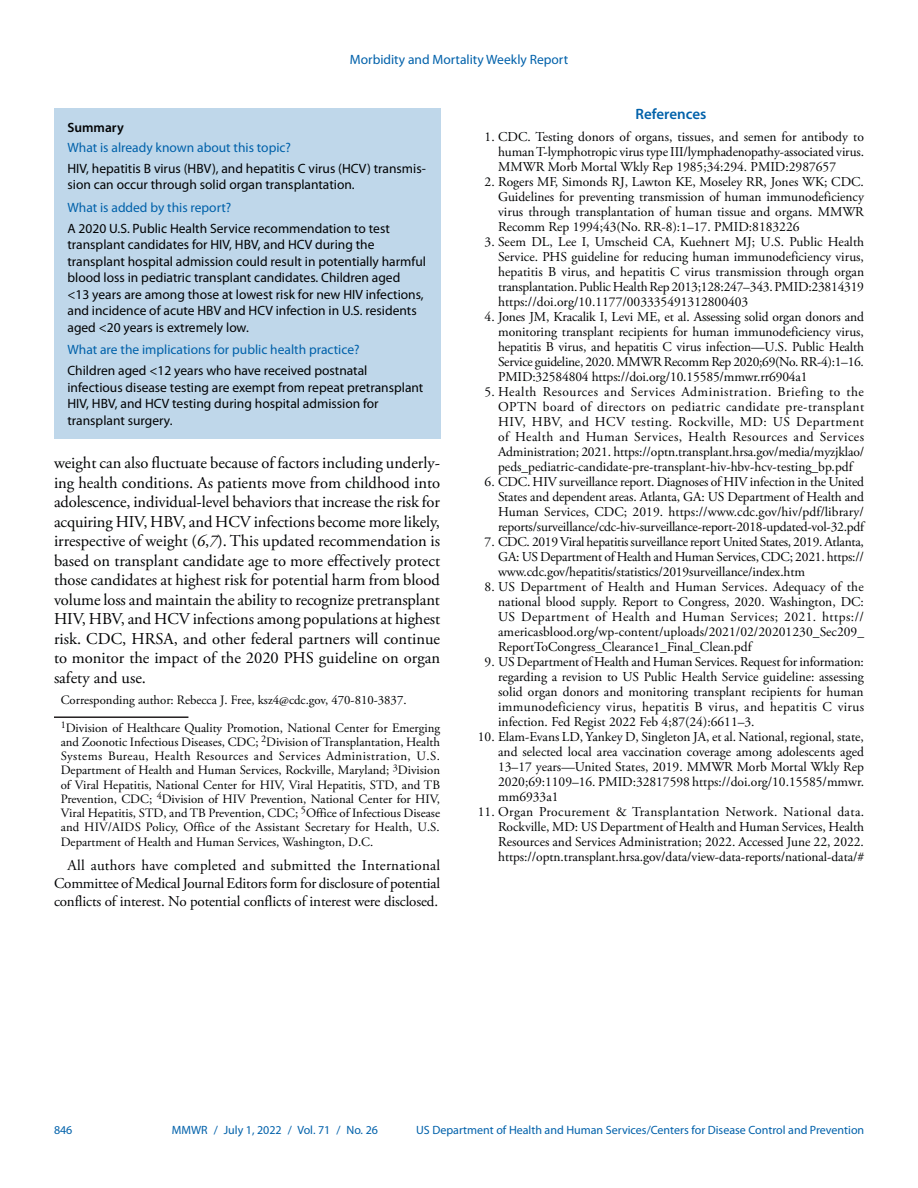
<style>
.page{position:relative;width:918px;height:1188px;background:#fff}
.page>*{position:absolute;margin:0;border:0;box-sizing:border-box;transform-origin:0 0}
.Paragraph{font:16.5px/19.5px "Adobe Garamond Pro";color:#010203;text-align:justify}
.Conflict_of_Interest{font:15px/18px "Adobe Garamond Pro";letter-spacing:-.01em;color:#010203;text-align:justify}
.Ref_Title{font:600 15px "Myriad Pro";color:#0061aa}
.Reference_10{font:13.5px/15px "Adobe Garamond Pro";color:#010203;text-align:justify}
.Summary_Box_Text{font:13.5px/16.5px "Myriad Pro";color:#010203}
.Summary_Box_Heading{font:13.5px "Myriad Pro";color:#0061aa}
.Summary_Box_Ttile{font:600 13.5px "Myriad Pro";color:#010203}
.Author_Affiliations{font:12.75px/14.2px "Adobe Garamond Pro";color:#010203;text-align:justify}
.Corresponding_Author{font:12.75px "Adobe Garamond Pro";color:#010203}
.t1{font:12px "Myriad Pro";color:#0061aa}
.s1{font-style:italic}
</style>
<div class="page">
<div style="left:54px;top:108px;width:386px;height:330px;background:#bfd7ea"></div>
<hr style="left:54px;top:716px;width:134px;height:2px;background:#231f20">
<p class="Summary_Box_Heading" style="left:350px;top:52px;width:220px">Morbidity and Mortality Weekly Report</p>
<h1 class="Summary_Box_Ttile" style="left:68px;top:120px;width:58px">Summary</h1>
<h1 class="Summary_Box_Heading" style="left:68px;top:140px;width:225px">What is already known about this topic?</h1>
<p class="Summary_Box_Text" style="left:68px;top:160px;width:360px">HIV, hepatitis B virus (HBV), and hepatitis C virus (HCV) transmis&shy;sion can occur through solid organ transplantation.</p>
<h1 class="Summary_Box_Heading" style="left:68px;top:200px;width:165px">What is added by this report?</h1>
<p class="Summary_Box_Text" style="left:68px;top:220px;width:360px">A 2020 U.S. Public Health Service recommendation to test transplant candidates for HIV, HBV, and HCV during the transplant hospital admission could result in potentially harmful blood loss in pediatric transplant candidates. Children aged<br>&lt;13 years are among those at lowest risk for new HIV infections, and incidence of acute HBV and HCV infection in U.S. residents aged &lt;20 years is extremely low.</p>
<h1 class="Summary_Box_Heading" style="left:68px;top:342px;width:294px">What are the implications for public health practice?</h1>
<p class="Summary_Box_Text" style="left:68px;top:363px;width:357px">Children aged &lt;12 years who have received postnatal infectious disease testing are exempt from repeat pretransplant HIV, HBV, and HCV testing during hospital admission for transplant surgery.</p>
<p class="Paragraph" style="left:54px;top:454px;width:388px">weight can also fluctuate because of factors including underly&shy;ing health conditions. As patients move from childhood into adolescence, individual-level behaviors that increase the risk for acquiring HIV, HBV, and HCV infections become more likely, irrespective of weight (<span class="s1">6</span>,<span class="s1">7</span>). This updated recommendation is based on transplant candidate age to more effectively protect those candidates at highest risk for potential harm from blood volume loss and maintain the ability to recognize pretransplant HIV, HBV, and HCV infections among populations at highest risk. CDC, HRSA, and other federal partners will continue to monitor the impact of the 2020 PHS guideline on organ safety and use.</p>
<p class="Corresponding_Author" style="left:61px;top:692px;width:347px">Corresponding author: Rebecca J. Free, ksz4@cdc.gov, 470-810-3837.</p>
<p class="Author_Affiliations" style="left:61px;top:721px;width:381px"><sup>1</sup>Division of Healthcare Quality Promotion, National Center for Emerging and Zoonotic Infectious Diseases, CDC; <sup>2</sup>Division of Transplantation, Health Systems Bureau, Health Resources and Services Administration, U.S.<br>Department of Health and Human Services, Rockville, Maryland; <sup>3</sup>Division of Viral Hepatitis, National Center for HIV, Viral Hepatitis, STD, and TB Prevention, CDC; <sup>4</sup>Division of HIV Prevention, National Center for HIV, Viral Hepatitis, STD, and TB Prevention, CDC; <sup>5</sup>Office of Infectious Disease and HIV/AIDS Policy, Office of the Assistant Secretary for Health, U.S.<br>Department of Health and Human Services, Washington, D.C.</p>
<p class="Conflict_of_Interest" style="left:54px;top:857px;width:388px;text-indent:14px">All authors have completed and submitted the International Committee of Medical Journal Editors form for disclosure of potential conflicts of interest. No potential conflicts of interest were disclosed.</p>
<h1 class="Ref_Title" style="left:636px;top:106px;width:72px">References</h1>
<p class="Reference_10" style="left:498px;top:130px;width:367px;text-indent:-14px">1. CDC. Testing donors of organs, tissues, and semen for antibody to human T-lymphotropic virus type III/lymphadenopathy-associated virus.<br>MMWR Morb Mortal Wkly Rep 1985;34:294. PMID:2987657</p>
<p class="Reference_10" style="left:498px;top:175px;width:367px;text-indent:-14px">2. Rogers MF, Simonds RJ, Lawton KE, Moseley RR, Jones WK; CDC.<br>Guidelines for preventing transmission of human immunodeficiency virus through transplantation of human tissue and organs. MMWR Recomm Rep 1994;43(No. RR-8):1–17. PMID:8183226</p>
<p class="Reference_10" style="left:498px;top:235px;width:368px;text-indent:-13px">3. Seem DL, Lee I, Umscheid CA, Kuehnert MJ; U.S. Public Health Service. PHS guideline for reducing human immunodeficiency virus, hepatitis B virus, and hepatitis C virus transmission through organ transplantation. Public Health Rep 2013;128:247–343. PMID:23814319 https://doi.org/10.1177/003335491312800403</p>
<p class="Reference_10" style="left:498px;top:310px;width:367px;text-indent:-14px">4. Jones JM, Kracalik I, Levi ME, et al. Assessing solid organ donors and monitoring transplant recipients for human immunodeficiency virus, hepatitis B virus, and hepatitis C virus infection—U.S. Public Health Service guideline, 2020. MMWR Recomm Rep 2020;69(No. RR-4):1–16.<br>PMID:32584804 https://doi.org/10.15585/mmwr.rr6904a1</p>
<p class="Reference_10" style="left:498px;top:385px;width:368px;text-indent:-14px">5. Health Resources and Services Administration. Briefing to the OPTN board of directors on pediatric candidate pre-transplant HIV, HBV, and HCV testing. Rockville, MD: US Department of Health and Human Services, Health Resources and Services Administration; 2021. https://optn.transplant.hrsa.gov/media/myzjklao/ peds_pediatric-candidate-pre-transplant-hiv-hbv-hcv-testing_bp.pdf</p>
<p class="Reference_10" style="left:498px;top:475px;width:368px;text-indent:-14px">6. CDC. HIV surveillance report. Diagnoses of HIV infection in the United States and dependent areas. Atlanta, GA: US Department of Health and Human Services, CDC; 2019. https://www.cdc.gov/hiv/pdf/library/ reports/surveillance/cdc-hiv-surveillance-report-2018-updated-vol-32.pdf</p>
<p class="Reference_10" style="left:498px;top:535px;width:367px;text-indent:-14px">7. CDC. 2019 Viral hepatitis surveillance report United States, 2019. Atlanta, GA: US Department of Health and Human Services, CDC; 2021. https:// www.cdc.gov/hepatitis/statistics/2019surveillance/index.htm</p>
<p class="Reference_10" style="left:498px;top:580px;width:368px;text-indent:-14px">8. US Department of Health and Human Services. Adequacy of the national blood supply. Report to Congress, 2020. Washington, DC:<br>US Department of Health and Human Services; 2021. https:// americasblood.org/wp-content/uploads/2021/02/20201230_Sec209_ ReportToCongress_Clearance1_Final_Clean.pdf</p>
<p class="Reference_10" style="left:498px;top:655px;width:367px;text-indent:-14px">9. US Department of Health and Human Services. Request for information: regarding a revision to US Public Health Service guideline: assessing solid organ donors and monitoring transplant recipients for human immunodeficiency virus, hepatitis B virus, and hepatitis C virus infection. Fed Regist 2022 Feb 4;87(24):6611–3.</p>
<p class="Reference_10" style="left:498px;top:730px;width:367px;text-indent:-20px">10. Elam-Evans LD, Yankey D, Singleton JA, et al. National, regional, state, and selected local area vaccination coverage among adolescents aged 13–17 years—United States, 2019. MMWR Morb Mortal Wkly Rep 2020;69:1109–16. PMID:32817598 https://doi.org/10.15585/mmwr. mm6933a1</p>
<p class="Reference_10" style="left:498px;top:805px;width:368px;text-indent:-20px">11. Organ Procurement &amp; Transplantation Network. National data.<br>Rockville, MD: US Department of Health and Human Services, Health Resources and Services Administration; 2022. Accessed June 22, 2022. https://optn.transplant.hrsa.gov/data/view-data-reports/national-data/#</p>
<p class="t1" style="left:54px;top:1123px;width:20px">846</p>
<p class="t1" style="left:172px;top:1123px;width:208px">MMWR / July 1, 2022 / Vol. 71 / No. 26</p>
<p class="t1" style="left:416px;top:1123px;width:450px">US Department of Health and Human Services/Centers for Disease Control and Prevention</p>
</div>
